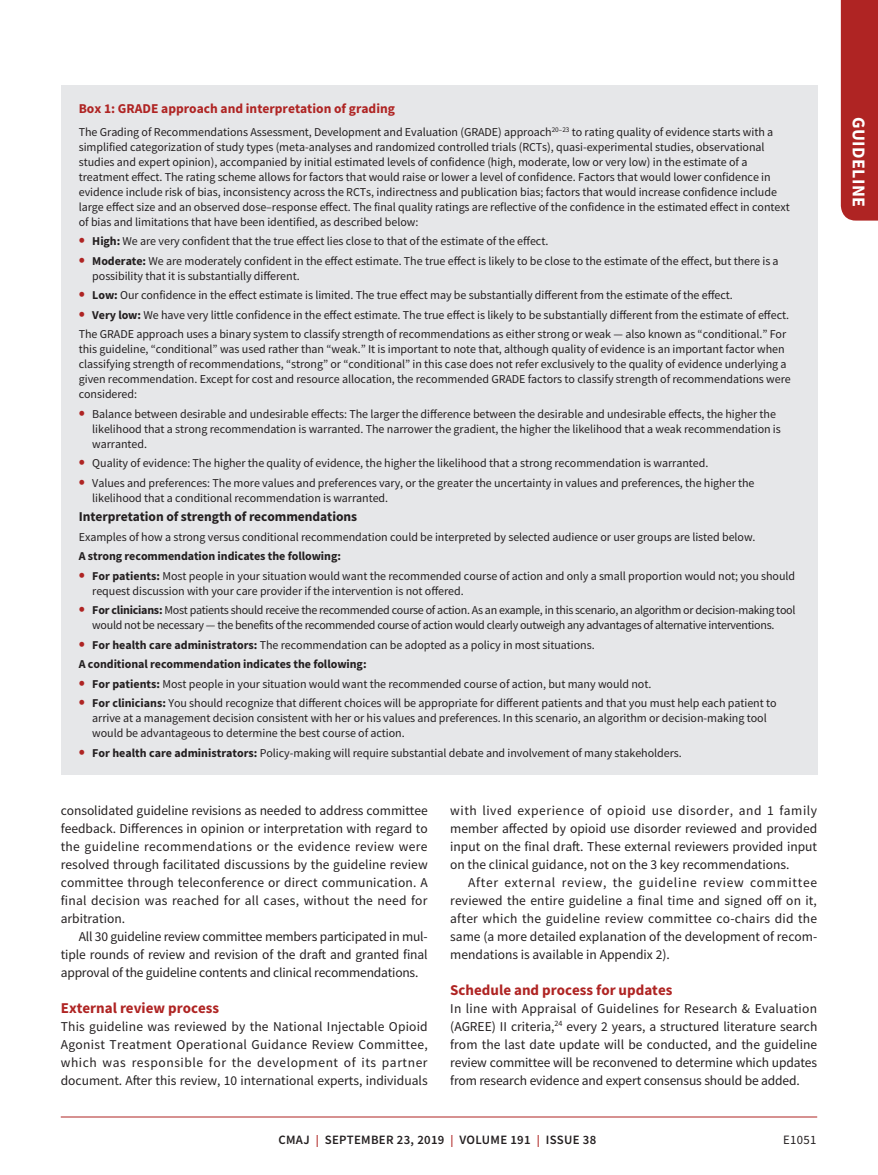
<style>
.page{position:relative;width:878px;height:1175px;background:#fff}
.page>*{position:absolute;margin:0;border:0;box-sizing:border-box;transform-origin:0 0}
.t1{font:700 18px "Source Sans Pro";letter-spacing:.025em;color:#fff}
.t2{font:700 15px "Source Sans Pro";color:#af2423}
.t3{font:13.5px/18px "Source Sans Pro";color:#231f20;text-align:justify}
.t4{font:700 13.5px "Source Sans Pro";color:#af2423}
.t5{font:700 13.5px "Source Sans Pro";letter-spacing:-.005em;color:#231f20}
.t6{font:600 12.75px "Source Sans Pro";letter-spacing:.025em;color:#231f20}
.t7{font:12.75px "Source Sans Pro";letter-spacing:.025em;color:#231f20}
.t8{font:12px/15px "Source Sans Pro";letter-spacing:-.005em;color:#231f20}
.t9{font:12px/15px "Source Sans Pro";letter-spacing:-.025em;color:#231f20}
.t10{font:700 12px/19.5px "Source Sans Pro";letter-spacing:-.005em;color:#231f20}
.s1{font-weight:700;font-size:18px;color:#af2423}
.s2{font-weight:700}
.s3{font-size:18px;color:#af2423}
.s4{font-weight:400}
.s5{font-size:12px;color:#af2423}
</style>
<div class="page">
<div style="left:840px;top:0;width:38px;height:220px;background:#af2423"></div>
<hr style="left:61px;top:1116px;width:756px;height:1px;background:#af2423">
<div style="left:61px;top:85px;width:756px;height:690px;background:#e6e7e9"></div>
<p class="t4" style="left:79px;top:100px;width:318px">Box 1: GRADE approach and interpretation of grading</p>
<p class="t8" style="left:79px;top:124px;width:712px">The Grading of Recommendations Assessment, Development and Evaluation (GRADE) approach<sup>20–23</sup> to rating quality of evidence starts with a simplified categorization of study types (meta-analyses and randomized controlled trials (RCTs), quasi-experimental studies, observational studies and expert opinion), accompanied by initial estimated levels of confidence (high, moderate, low or very low) in the estimate of a treatment effect. The rating scheme allows for factors that would raise or lower a level of confidence. Factors that would lower confidence in evidence include risk of bias, inconsistency across the RCTs, indirectness and publication bias; factors that would increase confidence include large effect size and an observed dose–response effect. The final quality ratings are reflective of the confidence in the estimated effect in context of bias and limitations that have been identified, as described below:</p>
<p class="t8" style="left:79px;top:234px;width:471px"><span class="s1">•</span> <span class="s2">High:</span> We are very confident that the true effect lies close to that of the estimate of the effect.</p>
<p class="t8" style="left:92px;top:253px;width:688px;text-indent:-14px"><span class="s1">•</span> <span class="s2">Moderate:</span> We are moderately confident in the effect estimate. The true effect is likely to be close to the estimate of the effect, but there is a possibility that it is substantially different.</p>
<p class="t8" style="left:79px;top:288px;width:655px"><span class="s1">•</span> <span class="s2">Low:</span> Our confidence in the effect estimate is limited. The true effect may be substantially different from the estimate of the effect.</p>
<p class="t8" style="left:79px;top:305px;width:711px;line-height:19.5px"><span class="s1">•</span> <span class="s2">Very low:</span> We have very little confidence in the effect estimate. The true effect is likely to be substantially different from the estimate of effect.<br>The GRADE approach uses a binary system to classify strength of recommendations as either strong or weak — also known as “conditional.” For</p>
<p class="t8" style="left:79px;top:342px;width:713px">this guideline, “conditional” was used rather than “weak.” It is important to note that, although quality of evidence is an important factor when classifying strength of recommendations, “strong” or “conditional” in this case does not refer exclusively to the quality of evidence underlying a given recommendation. Except for cost and resource allocation, the recommended GRADE factors to classify strength of recommendations were considered:</p>
<p class="t8" style="left:92px;top:406px;width:690px;text-indent:-14px"><span class="s1">•</span> Balance between desirable and undesirable effects: The larger the difference between the desirable and undesirable effects, the higher the likelihood that a strong recommendation is warranted. The narrower the gradient, the higher the likelihood that a weak recommendation is warranted.</p>
<p class="t8" style="left:79px;top:456px;width:631px"><span class="s1">•</span> Quality of evidence: The higher the quality of evidence, the higher the likelihood that a strong recommendation is warranted.</p>
<p class="t8" style="left:92px;top:475px;width:663px;text-indent:-14px"><span class="s1">•</span> Values and preferences: The more values and preferences vary, or the greater the uncertainty in values and preferences, the higher the likelihood that a conditional recommendation is warranted.</p>
<p class="t5" style="left:79px;top:508px;width:280px">Interpretation of strength of recommendations</p>
<p class="t8" style="left:79px;top:529px;width:678px">Examples of how a strong versus conditional recommendation could be interpreted by selected audience or user groups are listed below.</p>
<p class="t10" style="left:79px;top:546px;width:264px">A strong recommendation indicates the following:</p>
<p class="t8" style="left:92px;top:568px;width:704px;text-indent:-14px"><span class="s1">•</span> <span class="s2">For patients:</span> Most people in your situation would want the recommended course of action and only a small proportion would not; you should request discussion with your care provider if the intervention is not offered.</p>
<p class="t9" style="left:92px;top:603px;width:704px;text-indent:-14px"><span class="s1">•</span> <span class="s2">For clinicians:</span> Most patients should receive the recommended course of action. As an example, in this scenario, an algorithm or decision-making tool would not be necessary — the benefits of the recommended course of action would clearly outweigh any advantages of alternative interventions.</p>
<p class="t10" style="left:79px;top:635px;width:517px"><span class="s3">•</span> For health care administrators: <span class="s4">The recommendation can be adopted as a policy in most situations.<br></span>A conditional recommendation indicates the following:</p>
<p class="t8" style="left:79px;top:676px;width:574px"><span class="s1">•</span> <span class="s2">For patients:</span> Most people in your situation would want the recommended course of action, but many would not.</p>
<p class="t8" style="left:92px;top:696px;width:685px;text-indent:-14px"><span class="s1">•</span> <span class="s2">For clinicians:</span> You should recognize that different choices will be appropriate for different patients and that you must help each patient to arrive at a management decision consistent with her or his values and preferences. In this scenario, an algorithm or decision-making tool would be advantageous to determine the best course of action.</p>
<p class="t8" style="left:79px;top:745px;width:604px"><span class="s1">•</span> <span class="s2">For health care administrators:</span> Policy-making will require substantial debate and involvement of many stakeholders.</p>
<p class="t3" style="left:61px;top:801px;width:368px">consolidated guideline revisions as needed to address committee feedback. Differences in opinion or interpretation with regard to the guideline recommendations or the evidence review were resolved through facilitated discussions by the guideline review committee through teleconference or direct communication. A final decision was reached for all cases, without the need for arbitration.</p>
<p class="t3" style="left:61px;top:927px;width:368px;text-indent:18px">All 30 guideline review committee members participated in mul&shy;tiple rounds of review and revision of the draft and granted final approval of the guideline contents and clinical recommendations.</p>
<p class="t2" style="left:61px;top:997px;width:160px">External review process</p>
<p class="t3" style="left:61px;top:1017px;width:368px">This guideline was reviewed by the National Injectable Opioid Agonist Treatment Operational Guidance Review Committee, which was responsible for the development of its partner document. After this review, 10 international experts, individuals</p>
<p class="t3" style="left:450px;top:801px;width:368px">with lived experience of opioid use disorder, and 1 family member affected by opioid use disorder reviewed and provided input on the final draft. These external reviewers provided input on the clinical guidance, not on the 3 key recommendations.</p>
<p class="t3" style="left:450px;top:873px;width:368px;text-indent:18px">After external review, the guideline review committee reviewed the entire guideline a final time and signed off on it, after which the guideline review committee co-chairs did the same (a more detailed explanation of the development of recom&shy;mendations is available in Appendix 2).</p>
<p class="t2" style="left:450px;top:979px;width:224px">Schedule and process for updates</p>
<p class="t3" style="left:450px;top:999px;width:368px">In line with Appraisal of Guidelines for Research &amp; Evaluation (AGREE) II criteria,<sup>24</sup> every 2 years, a structured literature search from the last date update will be conducted, and the guideline review committee will be reconvened to determine which updates from research evidence and expert consensus should be added.</p>
<p class="t6" style="left:278px;top:1131px;width:319px">CMAJ <span class="s5">|</span> SEPTEMBER 23, 2019 <span class="s5">|</span> VOLUME 191 <span class="s5">|</span> ISSUE 38</p>
<p class="t7" style="left:783px;top:1132px;width:35px">E1051</p>
<h1 class="t1" style="left:871px;top:117px;width:92px;rotate:90deg">GUIDELINE</h1>
</div>
